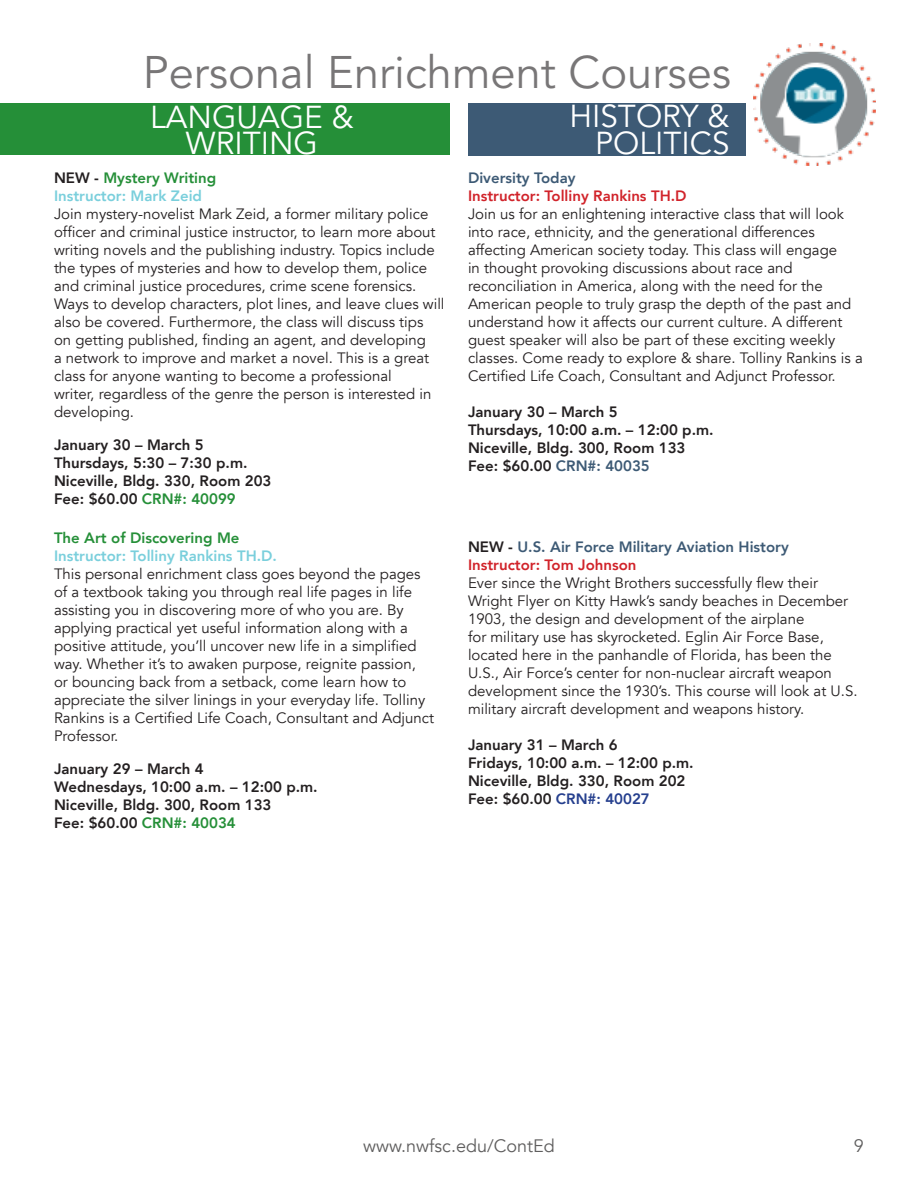
<style>
.page{position:relative;width:918px;height:1188px;background:#fff}
.page>*{position:absolute;margin:0;border:0;box-sizing:border-box;transform-origin:0 0}
.t1{font:45.3px "Avenir LT Std";color:#787677}
.t2{font:31.5px/27px "Avenir LT Std";color:#fff;text-align:right}
.t3{font:18px "Avenir";color:#5f5e5e}
.t4{font:15px/18px "Avenir";color:#231f20}
.t5{font:800 15px/18px "Avenir";color:#231f20}
.t6{font:800 15px/18px "Avenir";color:#3d5a75}
.t7{font:800 15px/18px "Avenir";color:#7acfdc}
.t8{font:800 15px "Avenir";color:#d1232a}
.t9{font:800 15px "Avenir";color:#258f38}
.s1{color:#231f20}
.s2{color:#258f38}
.s3{color:#3d5a75}
.s4{color:#d1232a}
.s5{color:#253f8e}
</style>
<div class="page">
<div style="left:0;top:104px;width:450px;height:51px;background:#258f38"></div>
<img style="left:754px;top:44px;width:121px;height:121px">
<div style="left:468px;top:103px;width:277px;height:53px;background:#3d5a75"></div>
<h1 class="t1" style="left:143px;top:46px;width:590px">Personal Enrichment Courses</h1>
<h2 class="t2" style="left:150px;top:104px;width:205px;text-align:center">LANGUAGE &amp;<br>WRITING</h2>
<p class="t7" style="left:54px;top:169px;width:164px"><span class="s1">NEW -</span> <span class="s2">Mystery Writing<br></span>Instructor: Mark Zeid</p>
<p class="t4" style="left:54px;top:206px;width:392px">Join mystery-novelist Mark Zeid, a former military police officer and criminal justice instructor, to learn more about writing novels and the publishing industry. Topics include the types of mysteries and how to develop them, police and criminal justice procedures, crime scene forensics.<br>Ways to develop characters, plot lines, and leave clues will also be covered. Furthermore, the class will discuss tips<br>on getting published, finding an agent, and developing<br>a network to improve and market a novel. This is a great class for anyone wanting to become a professional<br>writer, regardless of the genre the person is interested in developing.</p>
<p class="t5" style="left:54px;top:436px;width:219px">January 30 – March 5<br>Thursdays, 5:30 – 7:30 p.m.<br>Niceville, Bldg. 330, Room 203<br>Fee: $60.00 <span class="s2">CRN#: 40099</span></p>
<p class="t9" style="left:54px;top:527px;width:187px">The Art of Discovering Me</p>
<p class="t7" style="left:54px;top:547px;width:225px">Instructor: Tolliny Rankins TH.D.</p>
<p class="t4" style="left:54px;top:566px;width:382px">This personal enrichment class goes beyond the pages of a textbook taking you through real life pages in life assisting you in discovering more of who you are. By applying practical yet useful information along with a positive attitude, you’ll uncover new life in a simplified way. Whether it’s to awaken purpose, reignite passion,<br>or bouncing back from a setback, come learn how to appreciate the silver linings in your everyday life. Tolliny Rankins is a Certified Life Coach, Consultant and Adjunct Professor.</p>
<p class="t5" style="left:54px;top:760px;width:265px">January 29 – March 4<br>Wednesdays, 10:00 a.m. – 12:00 p.m.<br>Niceville, Bldg. 300, Room 133<br>Fee: $60.00 <span class="s2">CRN#: 40034</span></p>
<h2 class="t2" style="left:569px;top:104px;width:162px">HISTORY &amp;<br>POLITICS</h2>
<p class="t6" style="left:468px;top:169px;width:109px">Diversity Today</p>
<p class="t8" style="left:468px;top:185px;width:220px">Instructor: Tolliny Rankins TH.D</p>
<p class="t4" style="left:468px;top:206px;width:396px">Join us for an enlightening interactive class that will look into race, ethnicity, and the generational differences affecting American society today. This class will engage<br>in thought provoking discussions about race and reconciliation in America, along with the need for the American people to truly grasp the depth of the past and understand how it affects our current culture. A different guest speaker will also be part of these exciting weekly classes. Come ready to explore &amp; share. Tolliny Rankins is a Certified Life Coach, Consultant and Adjunct Professor.</p>
<p class="t5" style="left:468px;top:403px;width:247px">January 30 – March 5<br>Thursdays, 10:00 a.m. – 12:00 p.m.<br>Niceville, Bldg. 300, Room 133<br>Fee: $60.00 <span class="s3">CRN#: 40035</span></p>
<p class="t6" style="left:468px;top:538px;width:322px"><span class="s1">NEW -</span> U.S. Air Force Military Aviation History<br><span class="s4">Instructor: Tom Johnson</span></p>
<p class="t4" style="left:468px;top:575px;width:391px">Ever since the Wright Brothers successfully flew their Wright Flyer on Kitty Hawk’s sandy beaches in December 1903, the design and development of the airplane<br>for military use has skyrocketed. Eglin Air Force Base, located here in the panhandle of Florida, has been the U.S., Air Force’s center for non-nuclear aircraft weapon development since the 1930’s. This course will look at U.S. military aircraft development and weapons history.</p>
<p class="t5" style="left:468px;top:736px;width:227px">January 31 – March 6<br>Fridays, 10:00 a.m. – 12:00 p.m.<br>Niceville, Bldg. 330, Room 202<br>Fee: $60.00 <span class="s5">CRN#: 40027</span></p>
<p class="t3" style="left:363px;top:1135px;width:193px">www.nwfsc.edu/ContEd</p>
<p class="t3" style="left:854px;top:1135px;width:12px">9</p>
</div>
